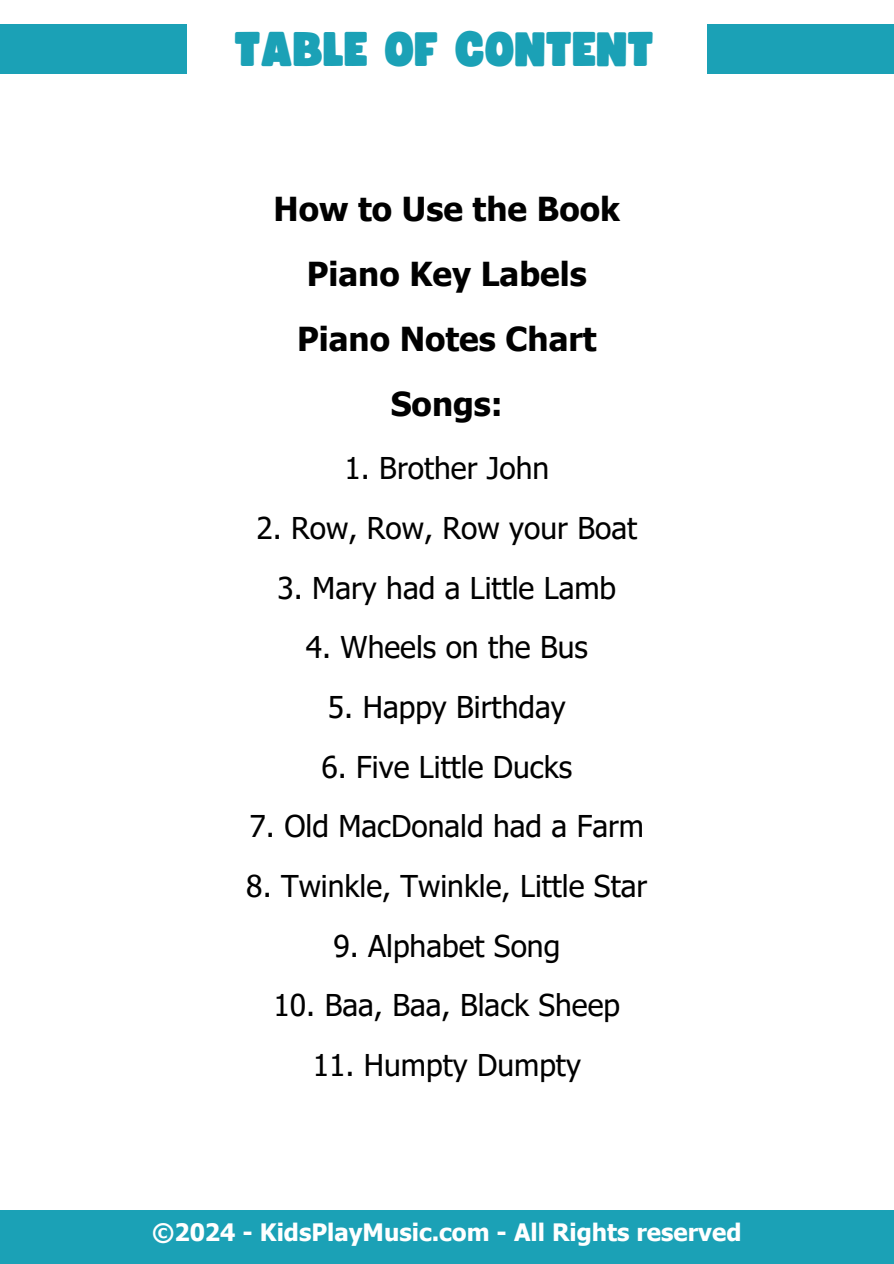
<style>
.page{position:relative;width:894px;height:1264px;background:#fff}
.page>*{position:absolute;margin:0;border:0;box-sizing:border-box;transform-origin:0 0}
.t1{font:48px "Funtastic";color:#1ba1b6}
.t2{font:700 33px/65.2px "Tahoma";color:#000;text-align:center}
.t3{font:30px "Tahoma";color:#000}
.t4{font:700 24px "Tahoma";color:#fff}
</style>
<div class="page">
<div style="left:0;top:24px;width:186px;height:50px;background:#1ba1b6"></div>
<div style="left:0;top:1209px;width:893px;height:54px;background:#1ba1b6"></div>
<div style="left:707px;top:24px;width:186px;height:50px;background:#1ba1b6"></div>
<h1 class="t1" style="left:235px;top:21px;width:421px">TABLE OF CONTENT</h1>
<p class="t2" style="left:273px;top:177px;width:348px">How to Use the Book<br>Piano Key Labels<br>Piano Notes Chart<br>Songs:</p>
<p class="t3" style="left:344px;top:448px;width:206px">1. Brother John</p>
<p class="t3" style="left:256px;top:508px;width:382px">2. Row, Row, Row your Boat</p>
<p class="t3" style="left:277px;top:567px;width:340px">3. Mary had a Little Lamb</p>
<p class="t3" style="left:306px;top:627px;width:283px">4. Wheels on the Bus</p>
<p class="t3" style="left:328px;top:687px;width:239px">5. Happy Birthday</p>
<p class="t3" style="left:321px;top:746px;width:252px">6. Five Little Ducks</p>
<p class="t3" style="left:249px;top:806px;width:396px">7. Old MacDonald had a Farm</p>
<p class="t3" style="left:246px;top:866px;width:402px">8. Twinkle, Twinkle, Little Star</p>
<p class="t3" style="left:333px;top:925px;width:228px">9. Alphabet Song</p>
<p class="t3" style="left:273px;top:985px;width:348px">10. Baa, Baa, Black Sheep</p>
<p class="t3" style="left:312px;top:1044px;width:270px">11. Humpty Dumpty</p>
<p class="t4" style="left:152px;top:1215px;width:590px">©2024 - KidsPlayMusic.com - All Rights reserved</p>
</div>
